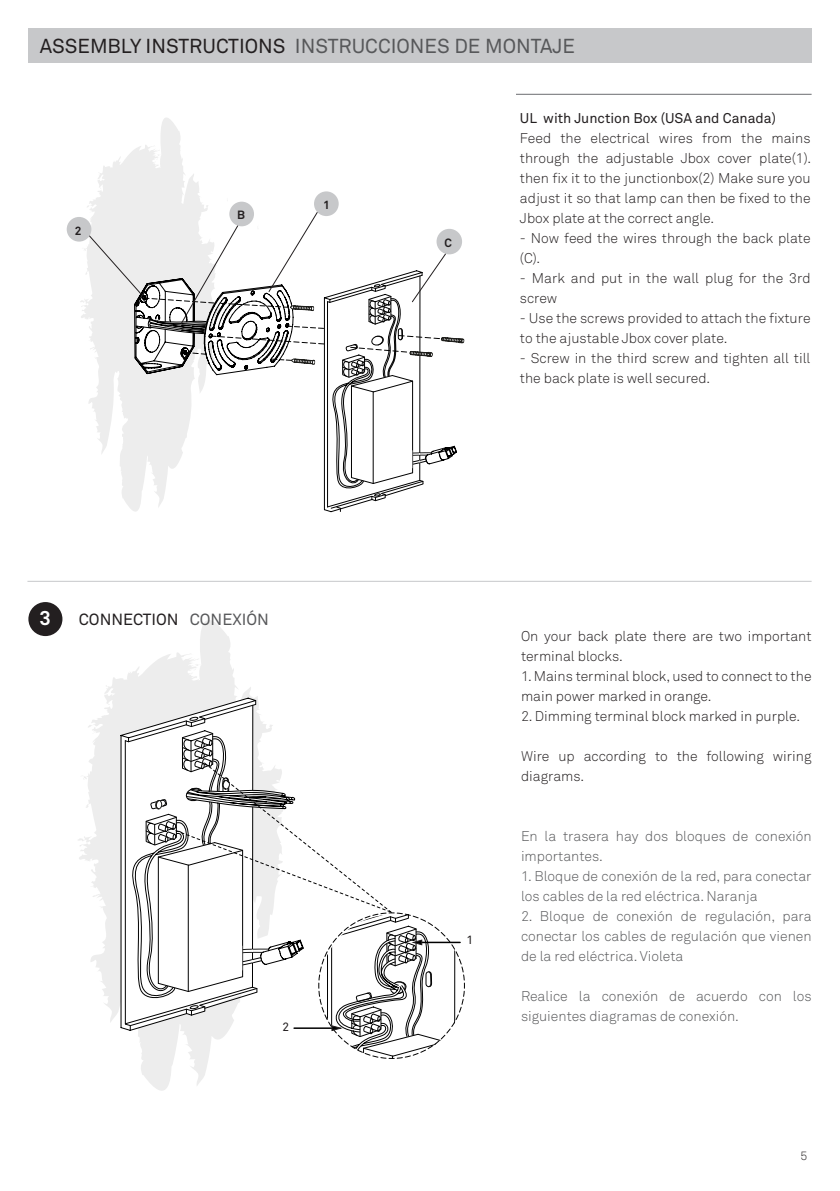
<style>
.page{position:relative;width:840px;height:1191px;background:#fff}
.page>*{position:absolute;margin:0;border:0;box-sizing:border-box;transform-origin:0 0}
.t1{font:20px "Akkurat";color:#57585a}
.t2{font:700 20px "Akkurat";color:#fff}
.t3{font:16px "Akkurat";color:#231f20}
.t4{font:300 14px/20px "Akkurat";color:#231f20}
.t5{font:300 14px/20px "Akkurat";color:#57585a}
.t6{font:14px "Akkurat";color:#231f20}
.t7{font:12px "Akkurat";color:#231f20}
.t8{font:300 12px "Akkurat Pro";color:#231f20}
.t9{font:700 11.8px "Akkurat";color:#231f20}
.s1{color:#231f20}
.s2{color:#57585a}
</style>
<div class="page">
<div style="left:28px;top:28px;width:783px;height:34px;background:#c7c8ca"></div>
<hr style="left:27px;top:581px;width:784px;height:1px;background:#c7c8ca">
<svg style="left:87px;top:118px;width:121px;height:94px;fill:#f1f1f1"></svg>
<hr style="left:515px;top:94px;width:296px;height:1px;background:#6c6d70">
<div style="left:67px;top:217px;width:24px;height:25px;background:#c7c8ca;border-radius:50%"></div>
<div style="left:229px;top:202px;width:25px;height:24px;background:#c7c8ca;border-radius:50%"></div>
<div style="left:314px;top:191px;width:24px;height:25px;background:#c7c8ca;border-radius:50%"></div>
<svg style="left:75px;top:212px;width:390px;height:300px"></svg>
<div style="left:436px;top:229px;width:26px;height:25px;background:#c7c8ca;border-radius:50%"></div>
<svg style="left:78px;top:620px;width:180px;height:471px"></svg>
<svg style="left:120px;top:697px;width:137px;height:333px"></svg>
<div style="left:28px;top:602px;width:34px;height:34px;background:#231f20;border-radius:50%"></div>
<svg style="left:125px;top:700px;width:339px;height:359px"></svg>
<h1 class="t1" style="left:40px;top:33px;width:536px"><span class="s1">ASSEMBLY INSTRUCTIONS</span> INSTRUCCIONES DE MONTAJE</h1>
<p class="t9" style="left:75px;top:223px;width:8px">2</p>
<p class="t9" style="left:237px;top:208px;width:9px">B</p>
<p class="t9" style="left:323px;top:197px;width:8px">1</p>
<p class="t2" style="left:39px;top:605px;width:13px">3</p>
<p class="t3" style="left:79px;top:609px;width:191px">CONNECTION <span class="s2">CONEXIÓN</span></p>
<p class="t7" style="left:282px;top:1019px;width:8px">2</p>
<p class="t9" style="left:444px;top:235px;width:9px">C</p>
<p class="t6" style="left:519px;top:109px;width:257px">UL with Junction Box (USA and Canada)</p>
<p class="t4" style="left:519px;top:128px;width:292px;text-align:justify">Feed the electrical wires from the mains through the adjustable Jbox cover plate(1). then fix it to the junctionbox(2) Make sure you adjust it so that lamp can then be fixed to the Jbox plate at the correct angle.</p>
<p class="t4" style="left:519px;top:228px;width:292px">- Now feed the wires through the back plate (C).</p>
<p class="t4" style="left:519px;top:268px;width:292px">- Mark and put in the wall plug for the 3rd screw</p>
<p class="t4" style="left:519px;top:308px;width:292px">- Use the screws provided to attach the fixture to the ajustable Jbox cover plate.</p>
<p class="t4" style="left:519px;top:348px;width:292px">- Screw in the third screw and tighten all till the back plate is well secured.</p>
<p class="t7" style="left:466px;top:932px;width:8px">1</p>
<p class="t4" style="left:520px;top:626px;width:292px">On your back plate there are two important terminal blocks.</p>
<p class="t4" style="left:520px;top:666px;width:292px">1. Mains terminal block, used to connect to the main power marked in orange.</p>
<p class="t4" style="left:520px;top:706px;width:280px">2. Dimming terminal block marked in purple.</p>
<p class="t4" style="left:520px;top:746px;width:292px">Wire up according to the following wiring diagrams.</p>
<p class="t5" style="left:520px;top:826px;width:292px">En la trasera hay dos bloques de conexión importantes.</p>
<p class="t5" style="left:520px;top:866px;width:292px">1. Bloque de conexión de la red, para conectar los cables de la red eléctrica. Naranja</p>
<p class="t5" style="left:520px;top:906px;width:292px;text-align:justify">2. Bloque de conexión de regulación, para conectar los cables de regulación que vienen de la red eléctrica. Violeta</p>
<p class="t5" style="left:520px;top:986px;width:292px">Realice la conexión de acuerdo con los siguientes diagramas de conexión.</p>
<p class="t8" style="left:800px;top:1148px;width:8px">5</p>
</div>
